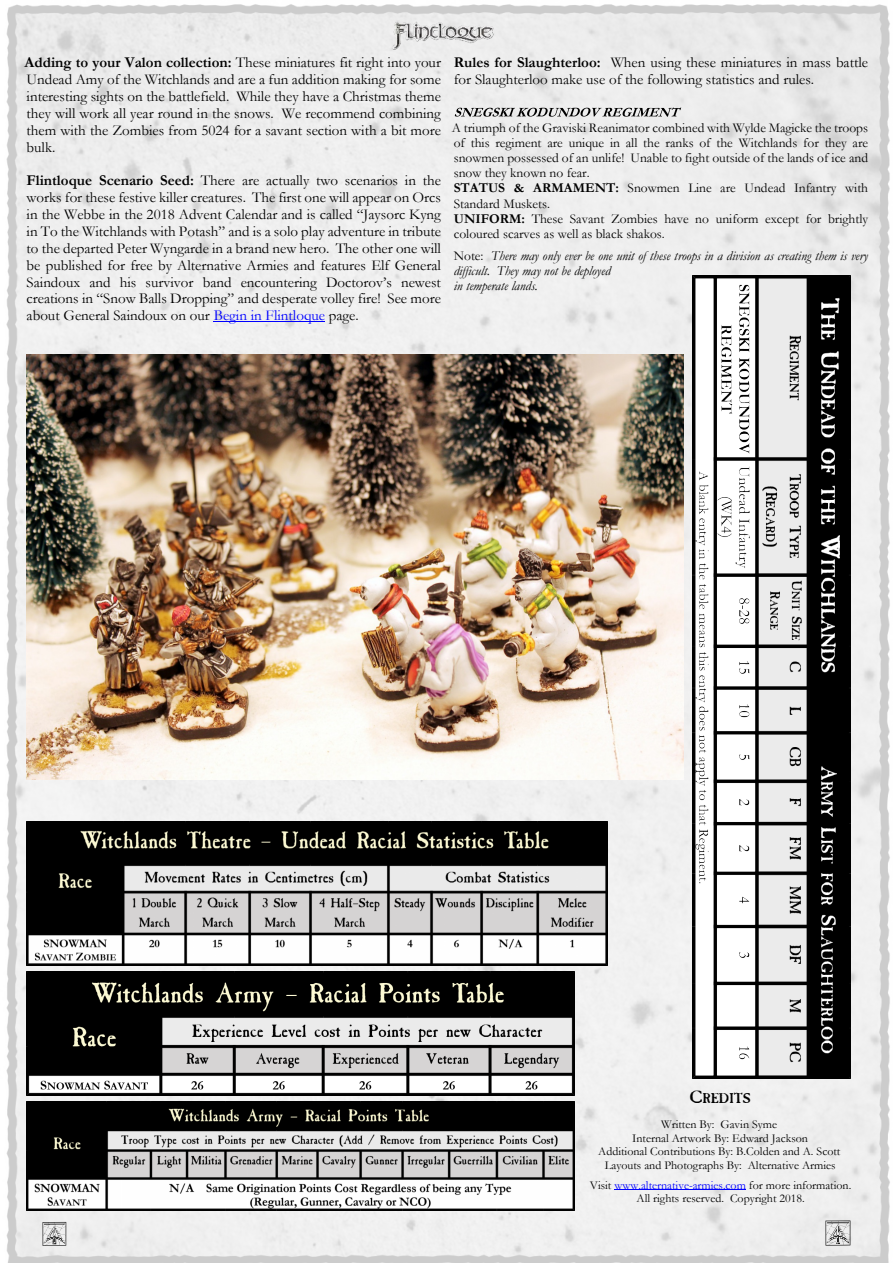
<style>
.page{position:relative;width:893px;height:1263px;background:#fff}
.page>*{position:absolute;margin:0;border:0;box-sizing:border-box;transform-origin:0 0}
.t1{font:15px/17px "Garamond";color:#000;text-align:justify}
.t2{font:14.4px "Caslon Antique VL";color:#000}
.t3{font:13.5px/15.1px "Garamond";color:#000}
.t4{font:italic 13.5px/15.1px "Garamond";color:#000}
.t5{font:12px/13.5px "Garamond";color:#000;text-align:center}
.s1{font-weight:700}
.s2{color:#00f}
.s3{font-style:normal}
.s4{font-size:18px}
</style>
<div class="page">
<img style="left:6px;top:4px;width:884px;height:1259px">
<hr style="left:214px;top:321px;width:111px;height:1px;background:#00f">
<svg style="left:455px;top:107px;width:226px;height:10px;background:#a2a2a2"></svg>
<hr style="left:614px;top:1189px;width:132px;height:1px;background:#00f">
<img style="left:27px;top:971px;width:548px;height:125px">
<img style="left:27px;top:822px;width:580px;height:143px">
<img style="left:27px;top:1101px;width:548px;height:110px">
<img style="left:693px;top:275px;width:157px;height:803px">
<img style="left:27px;top:355px;width:657px;height:425px">
<p class="t1" style="left:25px;top:56px;width:418px"><span class="s1">Adding to your Valon collection:</span> These miniatures fit right into your Undead Amy of the Witchlands and are a fun addition making for some interesting sights on the battlefield. While they have a Christmas theme they will work all year round in the snows. We recommend combining them with the Zombies from 5024 for a savant section with a bit more bulk.</p>
<p class="t1" style="left:27px;top:174px;width:416px"><span class="s1">Flintloque Scenario Seed:</span> There are actually two scenarios in the works for these festive killer creatures. The first one will appear on Orcs in the Webbe in the 2018 Advent Calendar and is called “Jaysorc Kyng in To the Witchlands with Potash” and is a solo play adventure in tribute to the departed Peter Wyngarde in a brand new hero. The other one will be published for free by Alternative Armies and features Elf General Saindoux and his survivor band encountering Doctorov’s newest creations in “Snow Balls Dropping” and desperate volley fire! See more about General Saindoux on our <span class="s2">Begin in Flintloque</span> page.</p>
<p class="t1" style="left:454px;top:56px;width:416px"><span class="s1">Rules for Slaughterloo:</span> When using these miniatures in mass battle for Slaughterloo make use of the following statistics and rules.</p>
<p class="t3" style="left:452px;top:121px;width:418px">A triumph of the Graviski Reanimator combined with Wylde Magicke the troops of this regiment are unique in all the ranks of the Witchlands for they are snowmen possessed of an unlife! Unable to fight outside of the lands of ice and snow they known no fear.<br><span class="s1">STATUS &amp; ARMAMENT:</span> Snowmen Line are Undead Infantry with Standard Muskets.<br><span class="s1">UNIFORM:</span> These Savant Zombies have no uniform except for brightly coloured scarves as well as black shakos.</p>
<p class="t4" style="left:454px;top:250px;width:416px"><span class="s3">Note:</span> There may only ever be one unit of these troops in a division as creating them is very difficult. They may not be deployed<br>in temperate lands.</p>
<p class="t2" style="left:690px;top:1092px;width:62px"><span class="s4">C</span>REDITS</p>
<p class="t5" style="left:598px;top:1119px;width:244px">Written By: Gavin Syme<br>Internal Artwork By: Edward Jackson<br>Additional Contributions By: B.Colden and A. Scott Layouts and Photographs By: Alternative Armies</p>
<p class="t5" style="left:590px;top:1180px;width:263px">Visit <span class="s2">www.alternative-armies.com</span> for more information.<br>All rights reserved. Copyright 2018.</p>
</div>
